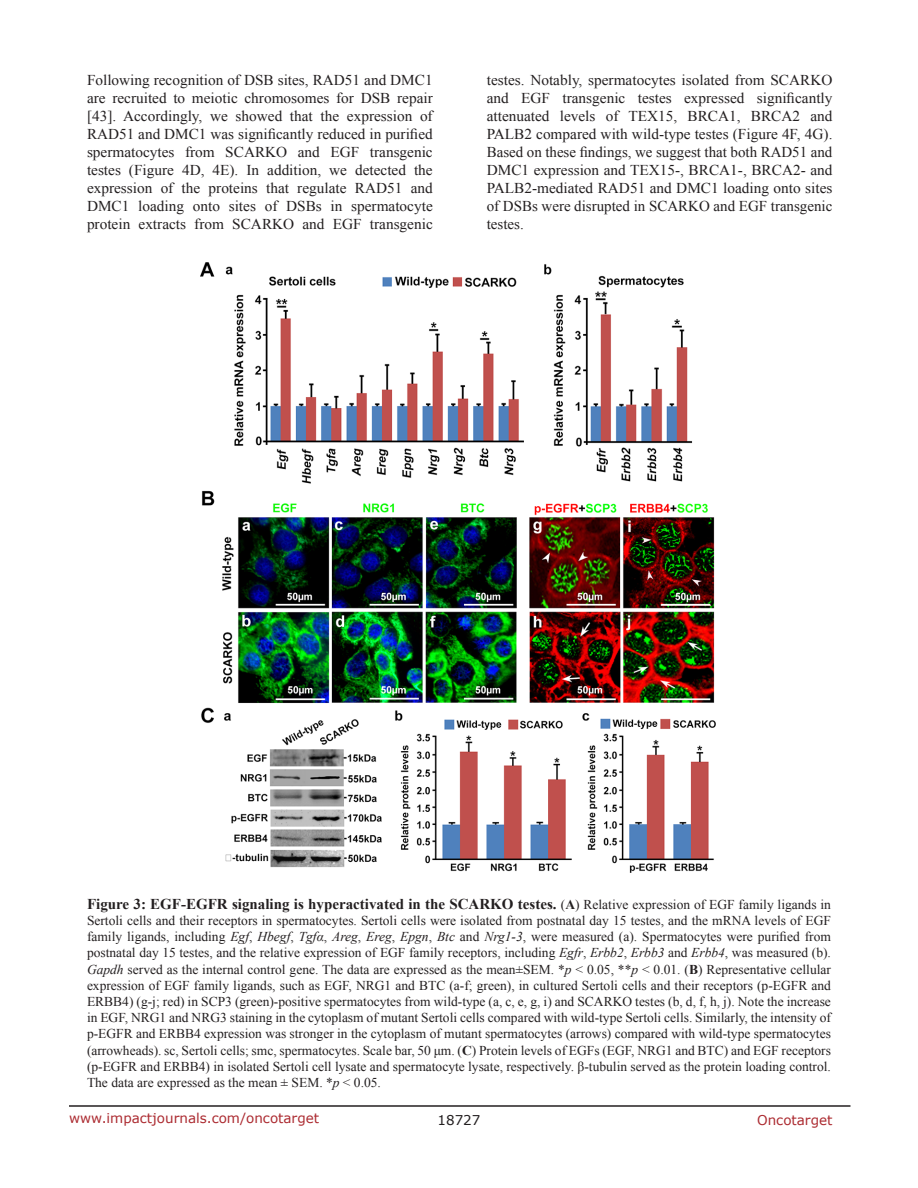
<style>
.page{position:relative;width:918px;height:1188px;background:#fff}
.page>*{position:absolute;margin:0;border:0;box-sizing:border-box;transform-origin:0 0}
.BodyText{font:15px/18px "Times New Roman";color:#231f20;text-align:justify}
.FigureText{font:700 15px "Times New Roman";color:#231f20}
.FigureText-2{font:13.5px/16.2px "Times New Roman";color:#231f20;text-align:justify}
.t1{font:13.5px "Verdana";color:#ac2b31}
.t2{font:13.5px "Verdana";color:#231f20}
.s1{font-weight:400;font-size:13.5px}
.s2{font-size:13.5px}
.s3{font-style:italic}
.s4{font-weight:700}
</style>
<div class="page">
<hr style="left:69px;top:1105px;width:781px;height:2px;background:#231f20">
<img style="left:200px;top:262px;width:516px;height:611px">
<p class="BodyText" style="left:87px;top:71px;width:347px">Following recognition of DSB sites, RAD51 and DMC1 are recruited to meiotic chromosomes for DSB repair [43]. Accordingly, we showed that the expression of RAD51 and DMC1 was significantly reduced in purified spermatocytes from SCARKO and EGF transgenic testes (Figure 4D, 4E). In addition, we detected the expression of the proteins that regulate RAD51 and DMC1 loading onto sites of DSBs in spermatocyte protein extracts from SCARKO and EGF transgenic</p>
<p class="BodyText" style="left:487px;top:71px;width:347px">testes. Notably, spermatocytes isolated from SCARKO and EGF transgenic testes expressed significantly attenuated levels of TEX15, BRCA1, BRCA2 and PALB2 compared with wild-type testes (Figure 4F, 4G).<br>Based on these findings, we suggest that both RAD51 and DMC1 expression and TEX15-, BRCA1-, BRCA2- and PALB2-mediated RAD51 and DMC1 loading onto sites of DSBs were disrupted in SCARKO and EGF transgenic testes.</p>
<p class="FigureText" style="left:87px;top:893px;width:746px">Figure 3: EGF-EGFR signaling is hyperactivated in the SCARKO testes. <span class="s1">(</span><span class="s2">A</span><span class="s1">) Relative expression of EGF family ligands in</span></p>
<p class="FigureText-2" style="left:87px;top:912px;width:746px">Sertoli cells and their receptors in spermatocytes. Sertoli cells were isolated from postnatal day 15 testes, and the mRNA levels of EGF family ligands, including <span class="s3">Egf</span>, <span class="s3">Hbegf</span>, <span class="s3">Tgfα</span>, <span class="s3">Areg</span>, <span class="s3">Ereg</span>, <span class="s3">Epgn</span>, <span class="s3">Btc</span> and <span class="s3">Nrg1-3</span>, were measured (a). Spermatocytes were purified from postnatal day 15 testes, and the relative expression of EGF family receptors, including <span class="s3">Egfr</span>, <span class="s3">Erbb2</span>, <span class="s3">Erbb3</span> and <span class="s3">Erbb4</span>, was measured (b).<br><span class="s3">Gapdh</span> served as the internal control gene. The data are expressed as the mean±SEM. *<span class="s3">p</span> &lt; 0.05, **<span class="s3">p</span> &lt; 0.01. (<span class="s4">B</span>) Representative cellular expression of EGF family ligands, such as EGF, NRG1 and BTC (a-f; green), in cultured Sertoli cells and their receptors (p-EGFR and ERBB4) (g-j; red) in SCP3 (green)-positive spermatocytes from wild-type (a, c, e, g, i) and SCARKO testes (b, d, f, h, j). Note the increase in EGF, NRG1 and NRG3 staining in the cytoplasm of mutant Sertoli cells compared with wild-type Sertoli cells. Similarly, the intensity of p-EGFR and ERBB4 expression was stronger in the cytoplasm of mutant spermatocytes (arrows) compared with wild-type spermatocytes (arrowheads). sc, Sertoli cells; smc, spermatocytes. Scale bar, 50 μm. (<span class="s4">C</span>) Protein levels of EGFs (EGF, NRG1 and BTC) and EGF receptors (p-EGFR and ERBB4) in isolated Sertoli cell lysate and spermatocyte lysate, respectively. β-tubulin served as the protein loading control.<br>The data are expressed as the mean ± SEM. *<span class="s3">p</span> &lt; 0.05.</p>
<p class="t1" style="left:69px;top:1109px;width:252px">www.impactjournals.com/oncotarget</p>
<p class="t2" style="left:438px;top:1111px;width:44px">18727</p>
<p class="t1" style="left:757px;top:1111px;width:77px">Oncotarget</p>
</div>
